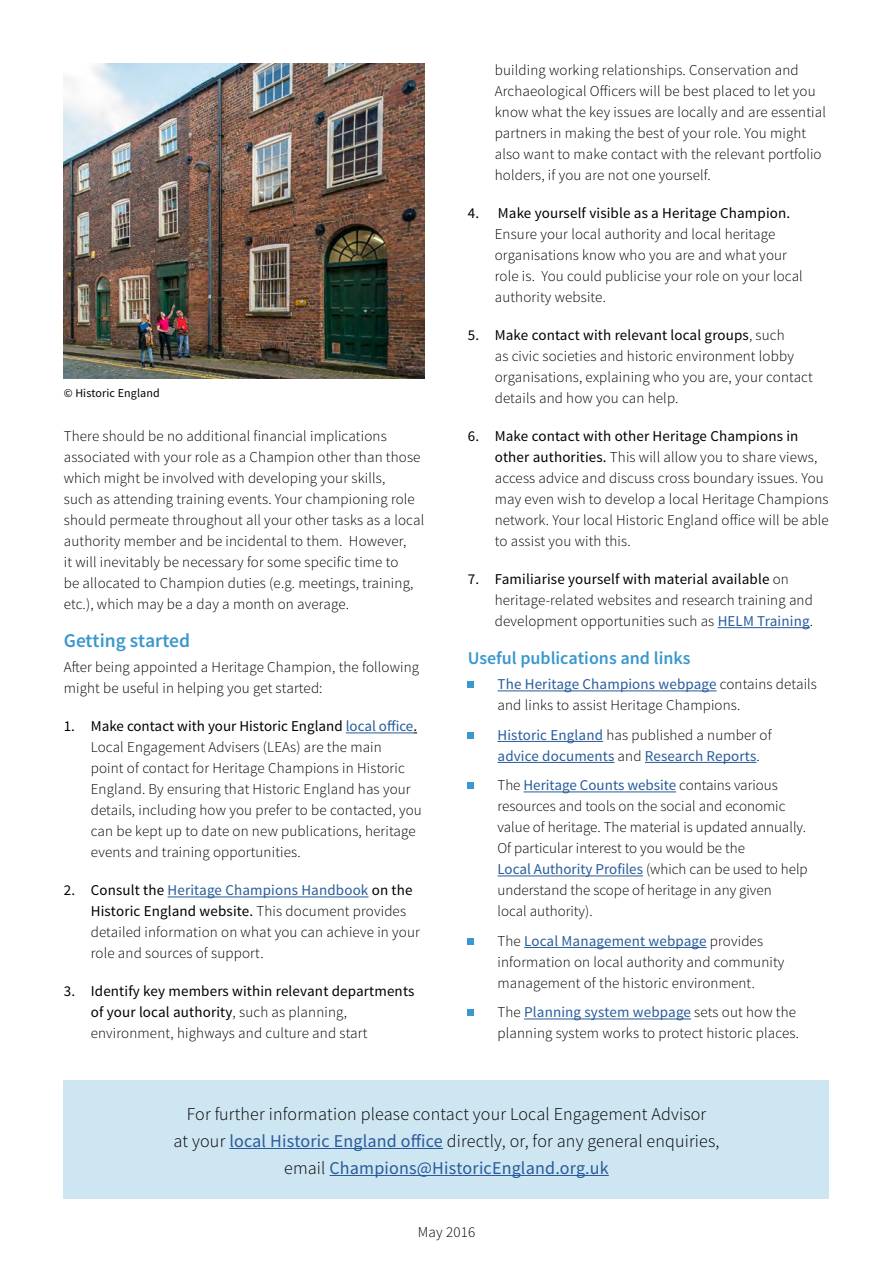
<style>
.page{position:relative;width:893px;height:1263px;background:#fff}
.page>*{position:absolute;margin:0;border:0;box-sizing:border-box;transform-origin:0 0}
.t1{font:600 19.5px "Source Sans Pro";color:#3a98cc}
.t2{font:300 18px/27px "Source Sans Pro";letter-spacing:.01em;color:#000;text-align:center}
.t3{font:600 18px "Source Sans Pro";color:#3a98cc}
.t4{font:300 15px/21px "Source Sans Pro";letter-spacing:.01em;color:#000}
.t5{font:15px/21px "Source Sans Pro";letter-spacing:.01em;color:#000}
.t6{font:15px "Source Sans Pro";letter-spacing:.01em;color:#275b9b}
.t7{font:12px "Source Sans Pro";letter-spacing:.01em;color:#000}
.s1{color:#275b9b}
.s2{font-weight:400}
.s3{font-weight:400;color:#275b9b}
.s4{font-weight:300}
.s5{font-weight:300;color:#000}
</style>
<div class="page">
<div style="left:64px;top:1081px;width:765px;height:118px;background:#cee5f2"></div>
<hr style="left:346px;top:732px;width:67px;height:1px;background:#275b9b">
<hr style="left:168px;top:896px;width:201px;height:1px;background:#275b9b">
<hr style="left:718px;top:627px;width:92px;height:1px;background:#275b9b">
<hr style="left:497px;top:690px;width:220px;height:1px;background:#275b9b">
<hr style="left:497px;top:741px;width:106px;height:1px;background:#275b9b">
<hr style="left:497px;top:762px;width:117px;height:1px;background:#275b9b">
<hr style="left:645px;top:762px;width:112px;height:1px;background:#275b9b">
<hr style="left:523px;top:791px;width:153px;height:1px;background:#275b9b">
<hr style="left:497px;top:875px;width:146px;height:1px;background:#275b9b">
<hr style="left:524px;top:947px;width:183px;height:1px;background:#275b9b">
<hr style="left:524px;top:1018px;width:167px;height:1px;background:#275b9b">
<div style="left:468px;top:681px;width:6px;height:7px;background:#3a98cc"></div>
<svg style="left:468px;top:732px;width:6px;height:6px"></svg>
<div style="left:468px;top:782px;width:6px;height:7px;background:#3a98cc"></div>
<svg style="left:468px;top:938px;width:6px;height:6px"></svg>
<div style="left:468px;top:1009px;width:6px;height:7px;background:#3a98cc"></div>
<hr style="left:229px;top:1148px;width:214px;height:1px;background:#275b9b">
<hr style="left:329px;top:1175px;width:280px;height:1px;background:#275b9b">
<img style="left:64px;top:64px;width:361px;height:314px">
<p class="t7" style="left:64px;top:386px;width:98px">© Historic England</p>
<p class="t4" style="left:64px;top:426px;width:362px">There should be no additional financial implications associated with your role as a Champion other than those which might be involved with developing your skills,<br>such as attending training events. Your championing role should permeate throughout all your other tasks as a local authority member and be incidental to them. However,<br>it will inevitably be necessary for some specific time to<br>be allocated to Champion duties (e.g. meetings, training, etc.), which may be a day a month on average.</p>
<h2 class="t1" style="left:64px;top:628px;width:128px">Getting started</h2>
<p class="t4" style="left:64px;top:657px;width:357px">After being appointed a Heritage Champion, the following might be useful in helping you get started:</p>
<p class="t5" style="left:64px;top:716px;width:355px">1. Make contact with your Historic England <span class="s1">local office</span>.</p>
<p class="t4" style="left:91px;top:737px;width:333px">Local Engagement Advisers (LEAs) are the main<br>point of contact for Heritage Champions in Historic England. By ensuring that Historic England has your details, including how you prefer to be contacted, you can be kept up to date on new publications, heritage events and training opportunities.</p>
<p class="t4" style="left:91px;top:880px;width:331px;text-indent:-27px"><span class="s2">2. Consult the</span> <span class="s3">Heritage Champions Handbook</span> <span class="s2">on the Historic England website.</span> This document provides detailed information on what you can achieve in your role and sources of support.</p>
<p class="t5" style="left:91px;top:981px;width:325px;text-indent:-27px">3. Identify key members within relevant departments of your local authority<span class="s4">, such as planning, environment, highways and culture and start</span></p>
<p class="t4" style="left:495px;top:60px;width:333px">building working relationships. Conservation and Archaeological Officers will be best placed to let you know what the key issues are locally and are essential partners in making the best of your role. You might also want to make contact with the relevant portfolio holders, if you are not one yourself.</p>
<p class="t4" style="left:495px;top:203px;width:310px;text-indent:-27px"><span class="s2">4. Make yourself visible as a Heritage Champion.<br></span>Ensure your local authority and local heritage organisations know who you are and what your role is. You could publicise your role on your local authority website.</p>
<p class="t4" style="left:495px;top:325px;width:320px;text-indent:-27px"><span class="s2">5. Make contact with relevant local groups</span>, such<br>as civic societies and historic environment lobby organisations, explaining who you are, your contact details and how you can help.</p>
<p class="t4" style="left:495px;top:426px;width:335px;text-indent:-27px"><span class="s2">6. Make contact with other Heritage Champions in other authorities.</span> This will allow you to share views, access advice and discuss cross boundary issues. You may even wish to develop a local Heritage Champions network. Your local Historic England office will be able to assist you with this.</p>
<p class="t4" style="left:495px;top:569px;width:320px;text-indent:-27px"><span class="s2">7. Familiarise yourself with material available</span> on heritage-related websites and research training and development opportunities such as <span class="s3">HELM Training</span>.</p>
<h3 class="t3" style="left:468px;top:647px;width:224px">Useful publications and links</h3>
<p class="t6" style="left:497px;top:675px;width:321px">The Heritage Champions webpage <span class="s5">contains details</span></p>
<p class="t4" style="left:497px;top:695px;width:244px">and links to assist Heritage Champions.</p>
<p class="t4" style="left:497px;top:724px;width:276px"><span class="s3">Historic England</span> has published a number of</p>
<p class="t6" style="left:497px;top:747px;width:264px">advice documents <span class="s5">and</span> Research Reports<span class="s5">.</span></p>
<p class="t4" style="left:497px;top:775px;width:312px">The <span class="s3">Heritage Counts website</span> contains various resources and tools on the social and economic value of heritage. The material is updated annually.<br>Of particular interest to you would be the<br><span class="s3">Local Authority Profiles</span> (which can be used to help understand the scope of heritage in any given<br>local authority).</p>
<p class="t4" style="left:497px;top:930px;width:288px">The <span class="s3">Local Management webpage</span> provides information on local authority and community management of the historic environment.</p>
<p class="t6" style="left:497px;top:1003px;width:300px"><span class="s5">The</span> Planning system webpage <span class="s5">sets out how the</span></p>
<p class="t4" style="left:497px;top:1023px;width:303px">planning system works to protect historic places.</p>
<p class="t2" style="left:173px;top:1100px;width:548px">For further information please contact your Local Engagement Advisor<br>at your <span class="s3">local Historic England office</span> directly, or, for any general enquiries, email <span class="s3">Champions@HistoricEngland.org.uk</span></p>
<p class="t4" style="left:418px;top:1221px;width:59px">May 2016</p>
</div>
